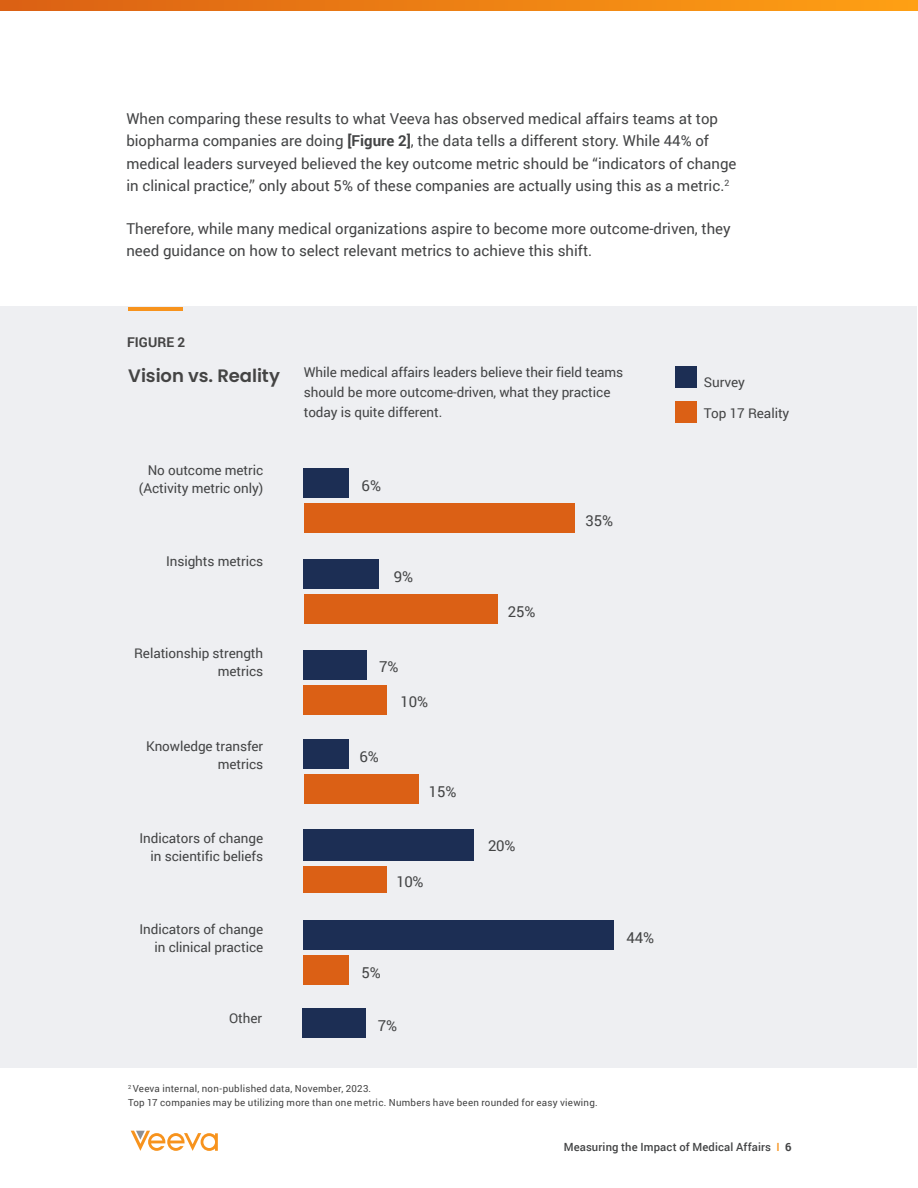
<style>
.page{position:relative;width:918px;height:1188px;background:#fff}
.page>*{position:absolute;margin:0;border:0;box-sizing:border-box;transform-origin:0 0}
.t1{font:600 18px "Poppins";letter-spacing:-.005em;color:#444}
.Text_11_16{font:15px/22.5px "Roboto";color:#434445}
.Text_11_16-2{font:13.5px/18px "Roboto";letter-spacing:-.005em;color:#434445;text-align:right}
.t2{font:700 13.5px "Roboto";letter-spacing:.005em;color:#444}
.t3{font:500 11.25px "Roboto";letter-spacing:.015em;color:#434445}
.t4{font:9.75px "Roboto";letter-spacing:.025em;color:#444}
.s1{font-weight:700}
.s2{color:#f7931d}
</style>
<div class="page">
<svg style="left:131px;top:1131px;width:87px;height:20px"></svg>
<svg style="left:0;top:0;width:918px;height:11px;background:#ec8014"></svg>
<div style="left:0;top:307px;width:916px;height:761px;background:#eeeff2"></div>
<hr style="left:128px;top:307px;width:55px;height:4px;background:#f7931d">
<div style="left:675px;top:367px;width:22px;height:21px;background:#1c2e54"></div>
<div style="left:675px;top:402px;width:22px;height:21px;background:#db6015"></div>
<div style="left:304px;top:469px;width:45px;height:29px;background:#1c2e54"></div>
<div style="left:304px;top:504px;width:271px;height:29px;background:#db6015"></div>
<div style="left:304px;top:559px;width:75px;height:29px;background:#1c2e54"></div>
<div style="left:304px;top:594px;width:194px;height:30px;background:#db6015"></div>
<div style="left:304px;top:650px;width:63px;height:29px;background:#1c2e54"></div>
<div style="left:304px;top:685px;width:83px;height:29px;background:#db6015"></div>
<div style="left:304px;top:739px;width:45px;height:29px;background:#1c2e54"></div>
<div style="left:304px;top:774px;width:114px;height:29px;background:#db6015"></div>
<div style="left:304px;top:829px;width:170px;height:32px;background:#1c2e54"></div>
<div style="left:304px;top:867px;width:83px;height:26px;background:#db6015"></div>
<div style="left:304px;top:920px;width:310px;height:29px;background:#1c2e54"></div>
<div style="left:304px;top:955px;width:45px;height:29px;background:#db6015"></div>
<div style="left:303px;top:1009px;width:63px;height:29px;background:#1c2e54"></div>
<p class="Text_11_16" style="left:126px;top:107px;width:612px">When comparing these results to what Veeva has observed medical affairs teams at top biopharma companies are doing <span class="s1">[Figure 2]</span>, the data tells a different story. While 44% of medical leaders surveyed believed the key outcome metric should be “indicators of change in clinical practice,” only about 5% of these companies are actually using this as a metric.<sup>2</sup></p>
<p class="Text_11_16" style="left:126px;top:217px;width:606px">Therefore, while many medical organizations aspire to become more outcome-driven, they need guidance on how to select relevant metrics to achieve this shift.</p>
<h4 class="t2" style="left:127px;top:333px;width:60px">FIGURE 2</h4>
<h1 class="t1" style="left:128px;top:365px;width:153px">Vision vs. Reality</h1>
<p class="Text_11_16-2" style="left:304px;top:361px;width:321px;line-height:20.2px;text-align:left">While medical affairs leaders believe their field teams should be more outcome-driven, what they practice today is quite different.</p>
<p class="Text_11_16-2" style="left:704px;top:373px;width:43px">Survey</p>
<p class="Text_11_16-2" style="left:704px;top:403px;width:87px">Top 17 Reality</p>
<p class="Text_11_16-2" style="left:148px;top:461px;width:117px">No outcome metric</p>
<p class="Text_11_16-2" style="left:139px;top:479px;width:126px">(Activity metric only)</p>
<p class="Text_11_16" style="left:362px;top:474px;width:21px">6%</p>
<p class="Text_11_16-2" style="left:166px;top:552px;width:99px">Insights metrics</p>
<p class="Text_11_16" style="left:394px;top:565px;width:21px">9%</p>
<p class="Text_11_16-2" style="left:134px;top:644px;width:131px">Relationship strength metrics</p>
<p class="Text_11_16" style="left:379px;top:655px;width:21px">7%</p>
<p class="Text_11_16" style="left:400px;top:690px;width:29px">10%</p>
<p class="Text_11_16-2" style="left:146px;top:736px;width:119px">Knowledge transfer metrics</p>
<p class="Text_11_16" style="left:360px;top:745px;width:21px">6%</p>
<p class="Text_11_16" style="left:429px;top:780px;width:29px">15%</p>
<p class="Text_11_16" style="left:508px;top:600px;width:29px">25%</p>
<p class="Text_11_16" style="left:585px;top:509px;width:29px">35%</p>
<p class="Text_11_16-2" style="left:140px;top:829px;width:125px">Indicators of change in scientific beliefs</p>
<p class="Text_11_16" style="left:488px;top:834px;width:29px">20%</p>
<p class="Text_11_16" style="left:396px;top:869px;width:29px">10%</p>
<p class="Text_11_16-2" style="left:140px;top:920px;width:125px">Indicators of change in clinical practice</p>
<p class="Text_11_16" style="left:626px;top:925px;width:29px">44%</p>
<p class="Text_11_16" style="left:362px;top:960px;width:21px">5%</p>
<p class="Text_11_16-2" style="left:229px;top:1008px;width:35px">Other</p>
<p class="Text_11_16" style="left:378px;top:1014px;width:21px">7%</p>
<h4 class="t4" style="left:128px;top:1082px;width:245px"><sup>2</sup> Veeva internal, non-published data, November, 2023.</h4>
<h4 class="t4" style="left:128px;top:1096px;width:471px">Top 17 companies may be utilizing more than one metric. Numbers have been rounded for easy viewing.</h4>
<p class="t3" style="left:564px;top:1139px;width:229px">Measuring the Impact of Medical Affairs <span class="s2">I</span> <span class="s1">6</span></p>
</div>
